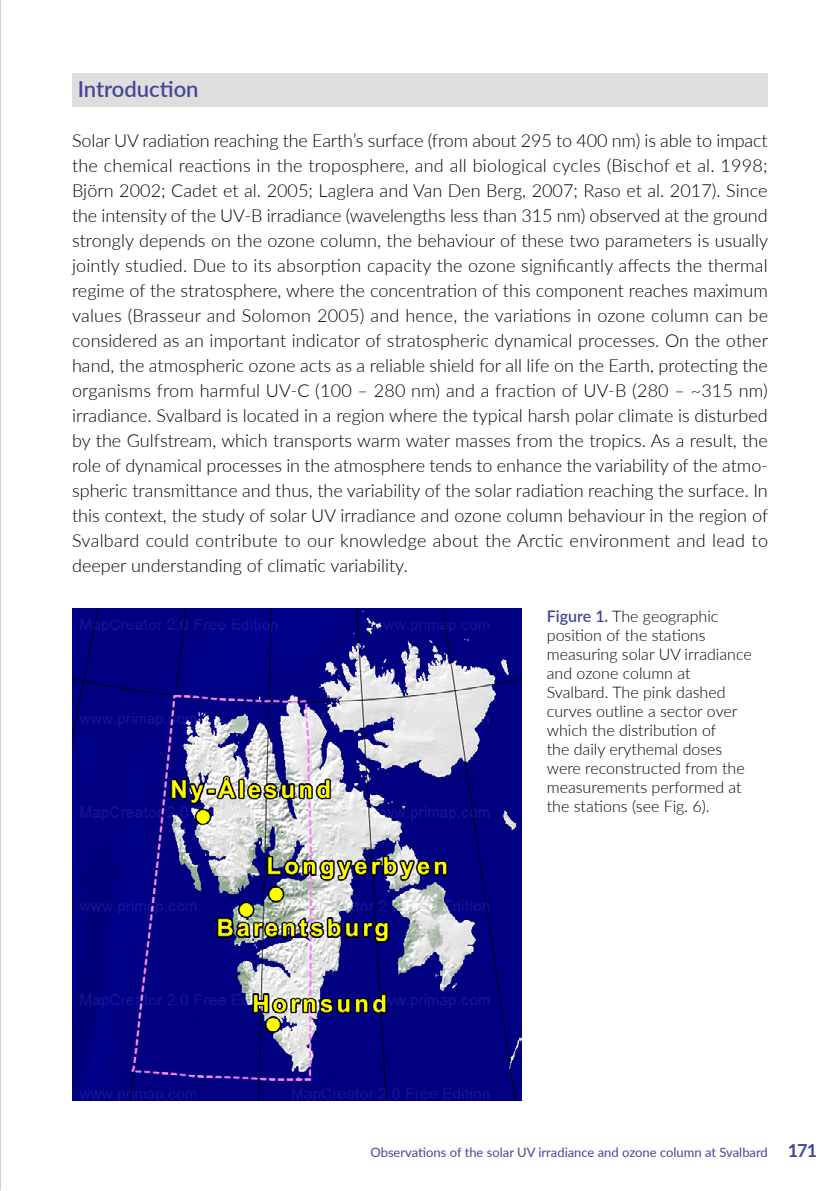
<style>
.page{position:relative;width:840px;height:1191px;background:#fff}
.page>*{position:absolute;margin:0;border:0;box-sizing:border-box;transform-origin:0 0}
.t1{font:600 22px "Lato";color:#444798}
.t2{font:300 18px/25px "Lato";color:#00000a;text-align:justify}
.t3{font:300 16px/19px "Lato";color:#00000a}
.t4{font:13px "Lato";color:#444798}
.s1{font-weight:600;color:#444798}
.s2{font-weight:700;font-size:18px}
</style>
<div class="page">
<div style="left:72px;top:74px;width:695px;height:33px;background:#dedede"></div>
<img style="left:72px;top:608px;width:449px;height:492px">
<p class="t1" style="left:78px;top:73px;width:122px">Introduction</p>
<p class="t2" style="left:72px;top:127px;width:697px">Solar UV radiation reaching the Earth’s surface (from about 295 to 400 nm) is able to impact the chemical reactions in the troposphere, and all biological cycles (Bischof et al. 1998; Björn 2002; Cadet et al. 2005; Laglera and Van Den Berg, 2007; Raso et al. 2017). Since the intensity of the UV-B irradiance (wavelengths less than 315 nm) observed at the ground strongly depends on the ozone column, the behaviour of these two parameters is usually jointly studied. Due to its absorption capacity the ozone significantly affects the thermal regime of the stratosphere, where the concentration of this component reaches maximum values (Brasseur and Solomon 2005) and hence, the variations in ozone column can be considered as an important indicator of stratospheric dynamical processes. On the other hand, the atmospheric ozone acts as a reliable shield for all life on the Earth, protecting the organisms from harmful UV-C (100 – 280 nm) and a fraction of UV-B (280 – ~315 nm) irradiance. Svalbard is located in a region where the typical harsh polar climate is disturbed by the Gulfstream, which transports warm water masses from the tropics. As a result, the role of dynamical processes in the atmosphere tends to enhance the variability of the atmo&shy;spheric transmittance and thus, the variability of the solar radiation reaching the surface. In this context, the study of solar UV irradiance and ozone column behaviour in the region of Svalbard could contribute to our knowledge about the Arctic environment and lead to deeper understanding of climatic variability.</p>
<p class="t3" style="left:546px;top:606px;width:206px"><span class="s1">Figure 1.</span> The geographic position of the stations measuring solar UV irradiance and ozone column at<br>Svalbard. The pink dashed curves outline a sector over which the distribution of<br>the daily erythemal doses were reconstructed from the measurements performed at the stations (see Fig. 6).</p>
<p class="t4" style="left:370px;top:1142px;width:448px">Observations of the solar UV irradiance and ozone column at Svalbard <span class="s2">171</span></p>
</div>
